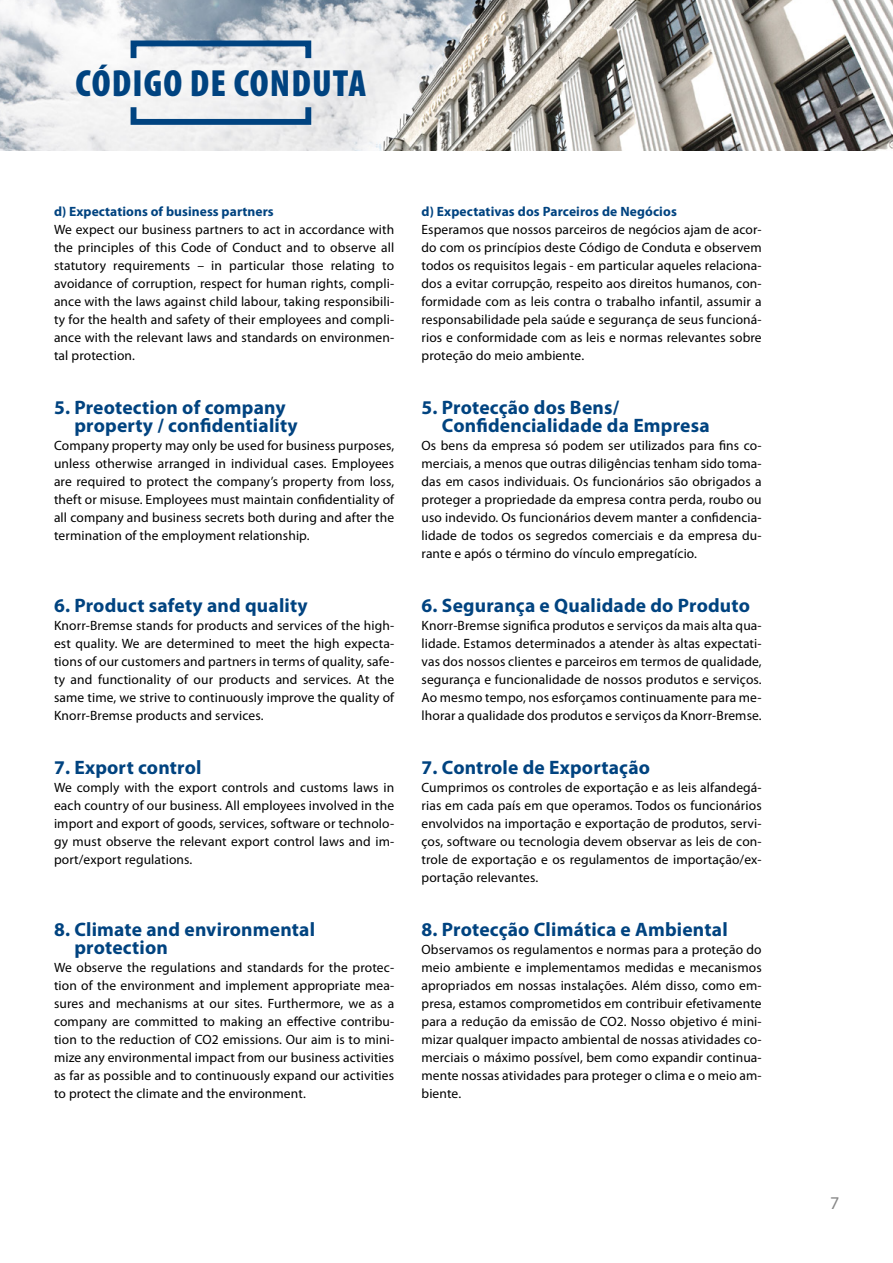
<style>
.page{position:relative;width:893px;height:1263px;background:#fff}
.page>*{position:absolute;margin:0;border:0;box-sizing:border-box;transform-origin:0 0}
.t1{font:900 condensed 37.95px "Myriad Pro";letter-spacing:.03em;color:#004380}
.t2{font:700 19.5px/18px "Myriad Pro";letter-spacing:.01em;color:#004380}
.t3{font:18px "Myriad Pro";color:#878787}
.t4{font:13.5px/18px "Myriad Pro";letter-spacing:.01em;color:#000;text-align:justify}
.t5{font:700 13.5px "Myriad Pro";letter-spacing:.005em;color:#004380}
</style>
<div class="page">
<img style="left:0;top:0;width:893px;height:151px">
<div style="left:131px;top:41px;width:180px;height:20px;border:6px solid #004380"></div>
<div style="left:131px;top:104px;width:180px;height:21px;border:6px solid #004380"></div>
<h1 class="t1" style="left:76px;top:62px;width:292px">CÓDIGO DE CONDUTA</h1>
<p class="t5" style="left:54px;top:204px;width:221px">d) Expectations of business partners</p>
<p class="t4" style="left:54px;top:221px;width:342px">We expect our business partners to act in accordance with the principles of this Code of Conduct and to observe all statutory requirements – in particular those relating to avoidance of corruption, respect for human rights, compli&shy;ance with the laws against child labour, taking responsibili&shy;ty for the health and safety of their employees and compli&shy;ance with the relevant laws and standards on environmen&shy;tal protection.</p>
<h2 class="t2" style="left:74px;top:399px;width:225px;text-indent:-20px">5. Preotection of company property / confidentiality</h2>
<p class="t4" style="left:54px;top:437px;width:342px">Company property may only be used for business purposes, unless otherwise arranged in individual cases. Employees are required to protect the company’s property from loss, theft or misuse. Employees must maintain confidentiality of all company and business secrets both during and after the termination of the employment relationship.</p>
<h2 class="t2" style="left:54px;top:597px;width:255px">6. Product safety and quality</h2>
<p class="t4" style="left:54px;top:617px;width:342px">Knorr-Bremse stands for products and services of the high&shy;est quality. We are determined to meet the high expecta&shy;tions of our customers and partners in terms of quality, safe&shy;ty and functionality of our products and services. At the same time, we strive to continuously improve the quality of Knorr-Bremse products and services.</p>
<h2 class="t2" style="left:54px;top:759px;width:149px">7. Export control</h2>
<p class="t4" style="left:54px;top:779px;width:342px">We comply with the export controls and customs laws in each country of our business. All employees involved in the import and export of goods, services, software or technolo&shy;gy must observe the relevant export control laws and im&shy;port/export regulations.</p>
<h2 class="t2" style="left:74px;top:921px;width:242px;text-indent:-20px">8. Climate and environmental protection</h2>
<p class="t4" style="left:54px;top:959px;width:342px">We observe the regulations and standards for the protec&shy;tion of the environment and implement appropriate mea&shy;sures and mechanisms at our sites. Furthermore, we as a company are committed to making an effective contribu&shy;tion to the reduction of CO2 emissions. Our aim is to mini&shy;mize any environmental impact from our business activities as far as possible and to continuously expand our activities to protect the climate and the environment.</p>
<p class="t5" style="left:421px;top:204px;width:257px">d) Expectativas dos Parceiros de Negócios</p>
<p class="t4" style="left:421px;top:221px;width:342px">Esperamos que nossos parceiros de negócios ajam de acor&shy;do com os princípios deste Código de Conduta e observem todos os requisitos legais - em particular aqueles relaciona&shy;dos a evitar corrupção, respeito aos direitos humanos, con&shy;formidade com as leis contra o trabalho infantil, assumir a responsabilidade pela saúde e segurança de seus funcioná&shy;rios e conformidade com as leis e normas relevantes sobre proteção do meio ambiente.</p>
<h2 class="t2" style="left:442px;top:399px;width:269px;text-indent:-20px">5. Protecção dos Bens/<br>Confidencialidade da Empresa</h2>
<p class="t4" style="left:421px;top:437px;width:342px">Os bens da empresa só podem ser utilizados para fins co&shy;merciais, a menos que outras diligências tenham sido toma&shy;das em casos individuais. Os funcionários são obrigados a proteger a propriedade da empresa contra perda, roubo ou uso indevido. Os funcionários devem manter a confidencia&shy;lidade de todos os segredos comerciais e da empresa du&shy;rante e após o término do vínculo empregatício.</p>
<h2 class="t2" style="left:421px;top:597px;width:330px">6. Segurança e Qualidade do Produto</h2>
<p class="t4" style="left:421px;top:617px;width:342px">Knorr-Bremse significa produtos e serviços da mais alta qua&shy;lidade. Estamos determinados a atender às altas expectati&shy;vas dos nossos clientes e parceiros em termos de qualidade, segurança e funcionalidade de nossos produtos e serviços.<br>Ao mesmo tempo, nos esforçamos continuamente para me&shy;lhorar a qualidade dos produtos e serviços da Knorr-Bremse.</p>
<h2 class="t2" style="left:421px;top:759px;width:230px">7. Controle de Exportação</h2>
<p class="t4" style="left:421px;top:779px;width:342px">Cumprimos os controles de exportação e as leis alfandegá&shy;rias em cada país em que operamos. Todos os funcionários envolvidos na importação e exportação de produtos, servi&shy;ços, software ou tecnologia devem observar as leis de con&shy;trole de exportação e os regulamentos de importação/ex&shy;portação relevantes.</p>
<h2 class="t2" style="left:421px;top:921px;width:308px">8. Protecção Climática e Ambiental</h2>
<p class="t4" style="left:421px;top:941px;width:342px">Observamos os regulamentos e normas para a proteção do meio ambiente e implementamos medidas e mecanismos apropriados em nossas instalações. Além disso, como em&shy;presa, estamos comprometidos em contribuir efetivamente para a redução da emissão de CO2. Nosso objetivo é mini&shy;mizar qualquer impacto ambiental de nossas atividades co&shy;merciais o máximo possível, bem como expandir continua&shy;mente nossas atividades para proteger o clima e o meio am&shy;biente.</p>
<h3 class="t3" style="left:830px;top:1193px;width:11px">7</h3>
</div>
